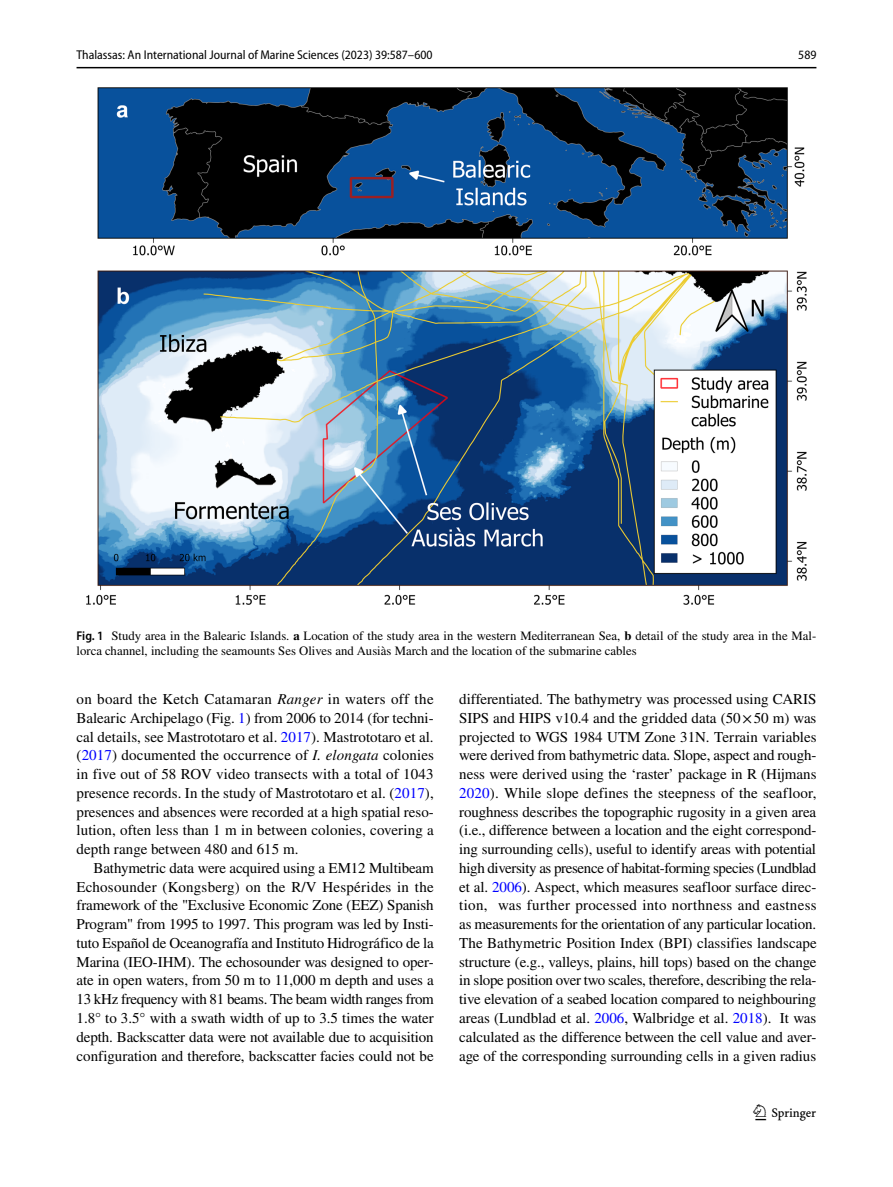
<style>
.page{position:relative;width:893px;height:1187px;background:#fff}
.page>*{position:absolute;margin:0;border:0;box-sizing:border-box;transform-origin:0 0}
.t1{font:22.5px "Springnew Regular 3";color:#000}
.t2{font:15px/18.8px "STIX";color:#000;text-align:justify}
.t3{font:12.75px/15px "STIX";color:#000}
.t4{font:semi-condensed 12.75px "Myriad Pro";color:#000}
.s1{font-family:"Myriad Pro";font-weight:600;font-stretch:semi-condensed}
.s2{font-weight:700}
.s3{font-style:italic}
.s4{color:#00f}
</style>
<div class="page">
<hr style="left:77px;top:67px;width:739px;height:1px;background:#000">
<img style="left:86px;top:87px;width:721px;height:518px">
<p class="t4" style="left:77px;top:48px;width:357px">Thalassas: An International Journal of Marine Sciences (2023) 39:587–600</p>
<p class="t4" style="left:798px;top:48px;width:20px">589</p>
<p class="t3" style="left:77px;top:629px;width:741px"><span class="s1">Fig. 1</span> Study area in the Balearic Islands. <span class="s2">a</span> Location of the study area in the western Mediterranean Sea, <span class="s2">b</span> detail of the study area in the Mal&shy;lorca channel, including the seamounts Ses Olives and Ausiàs March and the location of the submarine cables</p>
<p class="t2" style="left:77px;top:690px;width:359px">on board the Ketch Catamaran <span class="s3">Ranger</span> in waters off the Balearic Archipelago (Fig. <span class="s4">1</span>) from 2006 to 2014 (for techni&shy;cal details, see Mastrototaro et al. <span class="s4">2017</span>). Mastrototaro et al. (<span class="s4">2017</span>) documented the occurrence of <span class="s3">I. elongata</span> colonies in five out of 58 ROV video transects with a total of 1043 presence records. In the study of Mastrototaro et al. (<span class="s4">2017</span>), presences and absences were recorded at a high spatial reso&shy;lution, often less than 1 m in between colonies, covering a depth range between 480 and 615 m.</p>
<p class="t2" style="left:77px;top:859px;width:359px;text-indent:17px">Bathymetric data were acquired using a EM12 Multibeam Echosounder (Kongsberg) on the R/V Hespérides in the framework of the "Exclusive Economic Zone (EEZ) Spanish Program" from 1995 to 1997. This program was led by Insti&shy;tuto Español de Oceanografía and Instituto Hidrográfico de la Marina (IEO-IHM). The echosounder was designed to oper&shy;ate in open waters, from 50 m to 11,000 m depth and uses a 13 kHz frequency with 81 beams. The beam width ranges from 1.8° to 3.5° with a swath width of up to 3.5 times the water depth. Backscatter data were not available due to acquisition configuration and therefore, backscatter facies could not be</p>
<p class="t2" style="left:459px;top:690px;width:359px">differentiated. The bathymetry was processed using CARIS SIPS and HIPS v10.4 and the gridded data (50×50 m) was projected to WGS 1984 UTM Zone 31N. Terrain variables were derived from bathymetric data. Slope, aspect and rough&shy;ness were derived using the ‘raster’ package in R (Hijmans <span class="s4">2020</span>). While slope defines the steepness of the seafloor, roughness describes the topographic rugosity in a given area (i.e., difference between a location and the eight correspond&shy;ing surrounding cells), useful to identify areas with potential high diversity as presence of habitat-forming species (Lundblad et al. <span class="s4">2006</span>). Aspect, which measures seafloor surface direc&shy;tion, was further processed into northness and eastness as measurements for the orientation of any particular location.<br>The Bathymetric Position Index (BPI) classifies landscape structure (e.g., valleys, plains, hill tops) based on the change in slope position over two scales, therefore, describing the rela&shy;tive elevation of a seabed location compared to neighbouring areas (Lundblad et al. <span class="s4">2006</span>, Walbridge et al. <span class="s4">2018</span>). It was calculated as the difference between the cell value and aver&shy;age of the corresponding surrounding cells in a given radius</p>
<h1 class="t1" style="left:755px;top:1104px;width:62px">1 3</h1>
</div>
